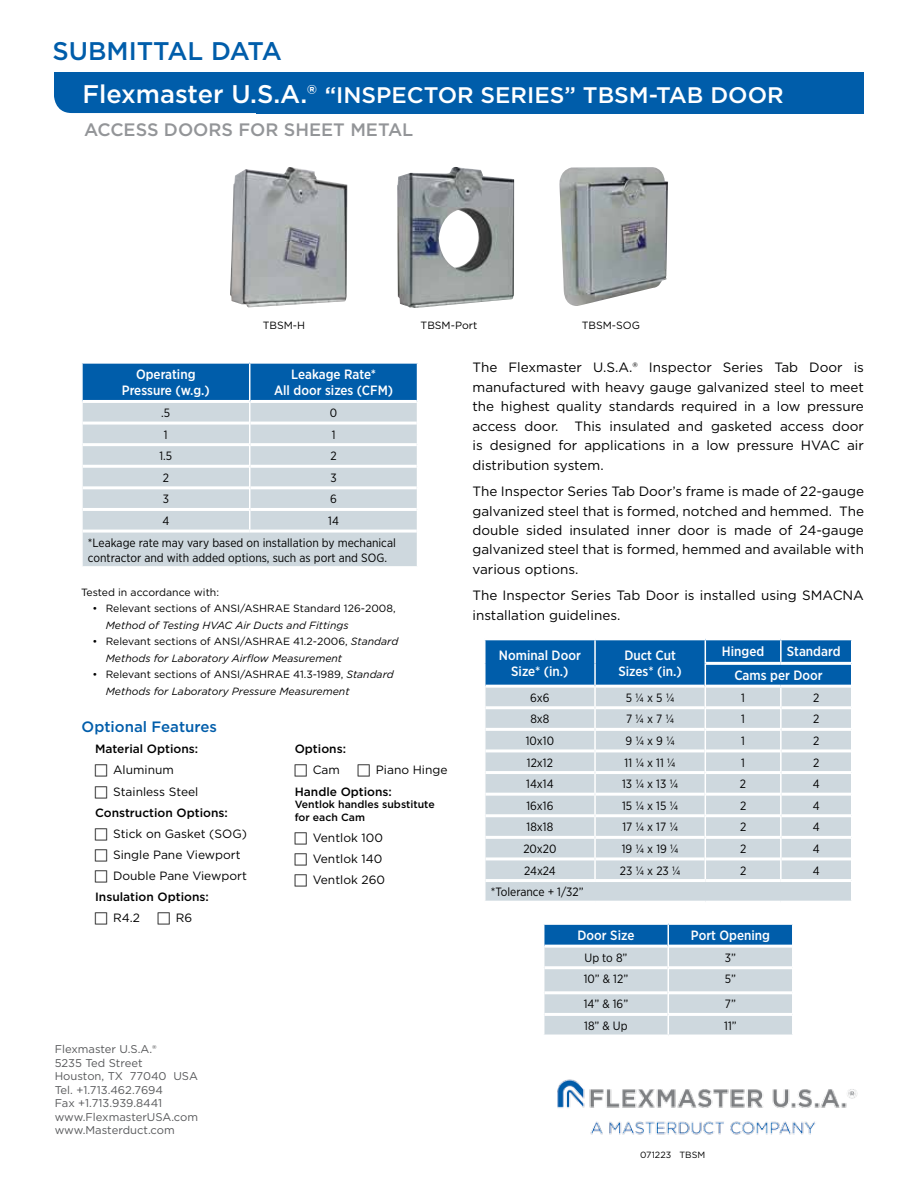
<style>
.page{position:relative;width:918px;height:1188px;background:#fff}
.page>*{position:absolute;margin:0;border:0;box-sizing:border-box;transform-origin:0 0}
.t1{font:500 25.5px "Gotham";color:#005daa}
.t2{font:500 22.5px "Gotham";color:#fff}
.t3{font:500 18px "Gotham";color:#939598}
.t4{font:500 15px "Gotham";color:#005daa}
.t5{font:13.5px/19.5px "Gotham";color:#000;text-align:justify}
.t6{font:500 13.5px/16.5px "Gotham Narrow";color:#fff;text-align:center}
.t7{font:12px/21.6px "Gotham Narrow";color:#000}
.t8{font:12px/21.1px "Gotham";color:#000}
.t9{font:500 12px "Gotham";color:#000}
.t10{font:11.25px/13.5px "Gotham";color:#58595b}
.t11{font:italic 10.5px/16.5px "Gotham";color:#000}
.t12{font:10.5px "Gotham";color:#000}
.t13{font:500 10.5px/12.6px "Gotham";color:#000}
.t14{font:9px "Gotham";color:#000}
.s1{font-size:25.5px}
.s2{font-style:normal}
</style>
<div class="page">
<div style="left:256px;top:72px;width:608px;height:41px;background:#005daa"></div>
<div style="left:54px;top:72px;width:752px;height:41px;background:#005daa;border-radius:18px"></div>
<svg style="left:485px;top:639px;width:367px;height:262px;background:#b3c9da"></svg>
<div style="left:83px;top:533px;width:334px;height:33px;background:#ced8de"></div>
<svg style="left:82px;top:362px;width:336px;height:169px;background:#abc5d8"></svg>
<img style="left:230px;top:167px;width:117px;height:140px">
<img style="left:559px;top:167px;width:109px;height:139px">
<img style="left:397px;top:167px;width:117px;height:141px">
<svg style="left:543px;top:923px;width:250px;height:112px;background:#b0c7d9"></svg>
<hr style="left:792px;top:1014px;width:2px;height:21px;background:#fff">
<img style="left:557px;top:1079px;width:301px;height:56px">
<h1 class="t1" style="left:52px;top:35px;width:231px">SUBMITTAL DATA</h1>
<h2 class="t2" style="left:82px;top:80px;width:703px"><span class="s1">Flexmaster U.S.A.®</span> “INSPECTOR SERIES” TBSM-TAB DOOR</h2>
<h3 class="t3" style="left:84px;top:118px;width:331px">ACCESS DOORS FOR SHEET METAL</h3>
<p class="t12" style="left:263px;top:319px;width:44px">TBSM-H</p>
<p class="t12" style="left:421px;top:319px;width:58px">TBSM-Port</p>
<p class="t12" style="left:582px;top:319px;width:60px">TBSM-SOG</p>
<p class="t6" style="left:122px;top:366px;width:90px">Operating<br>Pressure (w.g.)</p>
<p class="t6" style="left:274px;top:366px;width:121px">Leakage Rate*<br>All door sizes (CFM)</p>
<p class="t7" style="left:161px;top:402px;width:10px">.5</p>
<p class="t7" style="left:330px;top:402px;width:9px">0</p>
<p class="t7" style="left:164px;top:423px;width:5px">1</p>
<p class="t7" style="left:332px;top:423px;width:5px">1</p>
<p class="t7" style="left:159px;top:445px;width:14px">1.5</p>
<p class="t7" style="left:331px;top:445px;width:8px">2</p>
<p class="t7" style="left:163px;top:467px;width:8px">2</p>
<p class="t7" style="left:330px;top:467px;width:8px">3</p>
<p class="t7" style="left:163px;top:488px;width:8px">3</p>
<p class="t7" style="left:330px;top:488px;width:8px">6</p>
<p class="t7" style="left:162px;top:510px;width:8px">4</p>
<p class="t7" style="left:88px;top:510px;width:309px;text-indent:240px">14<br>*Leakage rate may vary based on installation by mechanical</p>
<p class="t7" style="left:88px;top:546px;width:301px">contractor and with added options, such as port and SOG.</p>
<p class="t12" style="left:81px;top:585px;width:140px">Tested in accordance with:</p>
<p class="t12" style="left:92px;top:602px;width:305px">• Relevant sections of ANSI/ASHRAE Standard 126-2008,</p>
<p class="t11" style="left:106px;top:617px;width:244px">Method of Testing HVAC Air Ducts and Fittings</p>
<p class="t11" style="left:106px;top:633px;width:294px;text-indent:-14px"><span class="s2">• Relevant sections of ANSI/ASHRAE 41.2-2006,</span> Standard<br>Methods for Laboratory Airflow Measurement</p>
<p class="t11" style="left:106px;top:666px;width:289px;text-indent:-14px"><span class="s2">• Relevant sections of ANSI/ASHRAE 41.3-1989,</span> Standard<br>Methods for Laboratory Pressure Measurement</p>
<p class="t4" style="left:82px;top:717px;width:137px">Optional Features</p>
<p class="t9" style="left:95px;top:741px;width:105px">Material Options:</p>
<p class="t8" style="left:113px;top:759px;width:87px">Aluminum<br>Stainless Steel</p>
<p class="t9" style="left:95px;top:805px;width:134px">Construction Options:</p>
<p class="t8" style="left:113px;top:823px;width:135px">Stick on Gasket (SOG)<br>Single Pane Viewport<br>Double Pane Viewport</p>
<p class="t9" style="left:95px;top:889px;width:115px">Insulation Options:</p>
<p class="t8" style="left:113px;top:907px;width:28px">R4.2</p>
<p class="t8" style="left:176px;top:907px;width:18px">R6</p>
<p class="t9" style="left:295px;top:741px;width:53px">Options:</p>
<p class="t8" style="left:313px;top:759px;width:29px">Cam</p>
<p class="t8" style="left:376px;top:759px;width:73px">Piano Hinge</p>
<p class="t9" style="left:295px;top:783px;width:99px">Handle Options:</p>
<p class="t13" style="left:295px;top:798px;width:142px">Ventlok handles substitute for each Cam</p>
<p class="t8" style="left:313px;top:827px;width:74px">Ventlok 100<br>Ventlok 140<br>Ventlok 260</p>
<p class="t10" style="left:55px;top:1042px;width:145px">Flexmaster U.S.A.®<br>5235 Ted Street<br>Houston, TX 77040 USA<br>Tel. +1.713.462.7694<br>Fax +1.713.939.8441 www.FlexmasterUSA.com www.Masterduct.com</p>
<p class="t5" style="left:472px;top:357px;width:393px">The Flexmaster U.S.A.® Inspector Series Tab Door is manufactured with heavy gauge galvanized steel to meet the highest quality standards required in a low pressure access door. This insulated and gasketed access door is designed for applications in a low pressure HVAC air distribution system.</p>
<p class="t5" style="left:472px;top:481px;width:393px">The Inspector Series Tab Door’s frame is made of 22-gauge galvanized steel that is formed, notched and hemmed. The double sided insulated inner door is made of 24-gauge galvanized steel that is formed, hemmed and available with various options.</p>
<p class="t5" style="left:472px;top:585px;width:393px">The Inspector Series Tab Door is installed using SMACNA installation guidelines.</p>
<p class="t6" style="left:499px;top:646px;width:83px">Nominal Door<br>Size* (in.)</p>
<p class="t6" style="left:618px;top:646px;width:65px">Duct Cut<br>Sizes* (in.)</p>
<p class="t6" style="left:722px;top:643px;width:44px">Hinged</p>
<p class="t6" style="left:734px;top:640px;width:108px;line-height:23.7px;text-align:left;text-indent:52px">Standard<br>Cams per Door</p>
<p class="t7" style="left:530px;top:687px;width:21px">6x6</p>
<p class="t7" style="left:626px;top:687px;width:50px">5 ¼ x 5 ¼</p>
<p class="t7" style="left:741px;top:687px;width:5px">1</p>
<p class="t7" style="left:813px;top:687px;width:8px">2</p>
<p class="t7" style="left:530px;top:708px;width:21px">8x8</p>
<p class="t7" style="left:626px;top:708px;width:50px">7 ¼ x 7 ¼</p>
<p class="t7" style="left:741px;top:708px;width:5px">1</p>
<p class="t7" style="left:813px;top:708px;width:8px">2</p>
<p class="t7" style="left:526px;top:730px;width:30px">10x10</p>
<p class="t7" style="left:625px;top:730px;width:51px">9 ¼ x 9 ¼</p>
<p class="t7" style="left:741px;top:730px;width:5px">1</p>
<p class="t7" style="left:813px;top:730px;width:8px">2</p>
<p class="t7" style="left:527px;top:751px;width:28px">12x12</p>
<p class="t7" style="left:625px;top:751px;width:53px">11 ¼ x 11 ¼</p>
<p class="t7" style="left:741px;top:751px;width:5px">1</p>
<p class="t7" style="left:813px;top:751px;width:8px">2</p>
<p class="t7" style="left:526px;top:773px;width:29px">14x14</p>
<p class="t7" style="left:622px;top:773px;width:58px">13 ¼ x 13 ¼</p>
<p class="t7" style="left:740px;top:773px;width:8px">2</p>
<p class="t7" style="left:813px;top:773px;width:8px">4</p>
<p class="t7" style="left:526px;top:795px;width:29px">16x16</p>
<p class="t7" style="left:622px;top:795px;width:58px">15 ¼ x 15 ¼</p>
<p class="t7" style="left:740px;top:795px;width:8px">2</p>
<p class="t7" style="left:813px;top:795px;width:8px">4</p>
<p class="t7" style="left:527px;top:816px;width:28px">18x18</p>
<p class="t7" style="left:622px;top:816px;width:57px">17 ¼ x 17 ¼</p>
<p class="t7" style="left:740px;top:816px;width:8px">2</p>
<p class="t7" style="left:813px;top:816px;width:8px">4</p>
<p class="t7" style="left:523px;top:838px;width:35px">20x20</p>
<p class="t7" style="left:622px;top:838px;width:58px">19 ¼ x 19 ¼</p>
<p class="t7" style="left:740px;top:838px;width:8px">2</p>
<p class="t7" style="left:813px;top:838px;width:8px">4</p>
<p class="t7" style="left:524px;top:859px;width:33px">24x24</p>
<p class="t7" style="left:620px;top:859px;width:62px">23 ¼ x 23 ¼</p>
<p class="t7" style="left:740px;top:859px;width:8px">2</p>
<p class="t7" style="left:813px;top:859px;width:8px">4</p>
<p class="t7" style="left:491px;top:881px;width:94px">*Tolerance + 1/32”</p>
<p class="t6" style="left:578px;top:927px;width:58px">Door Size</p>
<p class="t6" style="left:691px;top:927px;width:81px">Port Opening</p>
<p class="t7" style="left:584px;top:946px;width:44px">Up to 8”</p>
<p class="t7" style="left:725px;top:946px;width:13px">3”</p>
<p class="t7" style="left:584px;top:968px;width:46px">10” &amp; 12”</p>
<p class="t7" style="left:725px;top:968px;width:13px">5”</p>
<p class="t7" style="left:584px;top:993px;width:46px">14” &amp; 16”</p>
<p class="t7" style="left:725px;top:993px;width:13px">7”</p>
<p class="t7" style="left:584px;top:1015px;width:45px">18” &amp; Up</p>
<p class="t7" style="left:724px;top:1015px;width:14px">11”</p>
<p class="t14" style="left:640px;top:1149px;width:67px">071223 TBSM</p>
</div>
